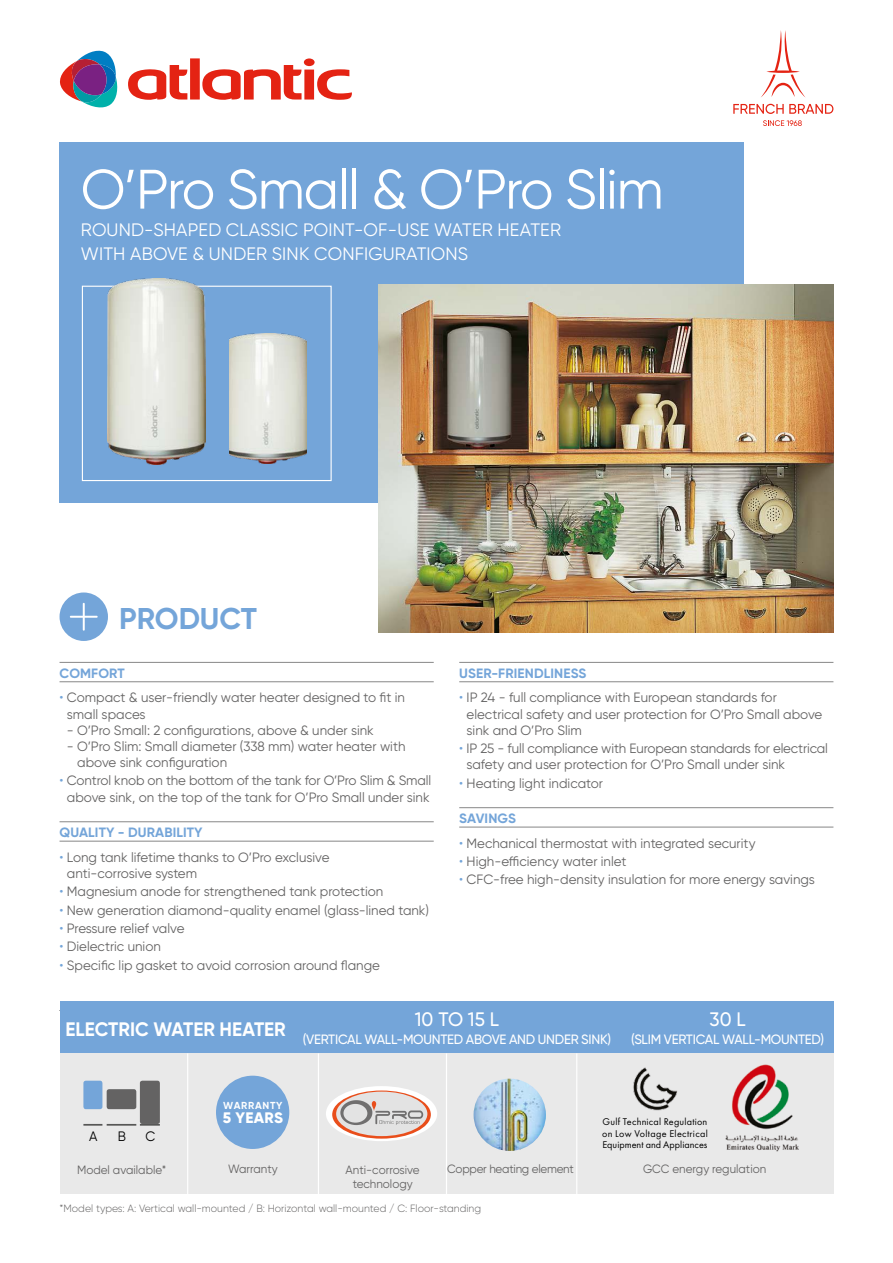
<style>
.page{position:relative;width:893px;height:1263px;background:#fff}
.page>*{position:absolute;margin:0;border:0;box-sizing:border-box;transform-origin:0 0}
.t1{font:55.5px "Gilroy";letter-spacing:-.02em;color:#fff}
.t2{font:700 30px "Gilroy";letter-spacing:-.005em;color:#74a5d9}
.t3{font:700 19.5px "Gilroy";color:#fff}
.t4{font:500 19.5px "Gilroy";color:#fff}
.t5{font:18px/24px "Gilroy";letter-spacing:.01em;color:#fff}
.t6{font:800 15.3px "Gilroy";letter-spacing:.02em;color:#fff}
.t7{font:13.65px "Gilroy";color:#000}
.t8{font:13.5px/16.2px "Gilroy";color:#646363}
.t9{font:500 13.5px "Gilroy";letter-spacing:-.02em;color:#fff}
.t10{font:700 13.5px "Gilroy";letter-spacing:.01em;color:#74a5d9}
.t11{font:12px/14.4px "Gilroy";color:#646363;text-align:center}
.t12{font:12px "Gilroy";letter-spacing:-.02em;color:#646363}
.t13{font:300 10.5px "Gilroy";color:#646363}
.t14{font:10.2px/11.2px "Futura T";letter-spacing:.015em;color:#000;text-align:justify}
.t15{font:700 10.2px "Gilroy";letter-spacing:.07em;color:#fff}
.s1{color:#74a5d9}
</style>
<div class="page">
<div style="left:60px;top:142px;width:684px;height:361px;background:#74a5d9"></div>
<svg style="left:60px;top:51px;width:58px;height:56px"></svg>
<svg style="left:128px;top:58px;width:224px;height:42px"></svg>
<svg style="left:761px;top:30px;width:45px;height:68px"></svg>
<svg style="left:733px;top:104px;width:100px;height:10px"></svg>
<svg style="left:763px;top:120px;width:39px;height:6px"></svg>
<img style="left:378px;top:285px;width:455px;height:348px">
<div style="left:82px;top:286px;width:250px;height:195px;border:1px solid #fff"></div>
<img style="left:107px;top:278px;width:99px;height:186px">
<img style="left:229px;top:333px;width:77px;height:130px">
<div style="left:60px;top:592px;width:48px;height:49px;background:#74a5d9;border-radius:50%"></div>
<svg style="left:70px;top:603px;width:28px;height:28px"></svg>
<div style="left:60px;top:1005px;width:773px;height:188px;background:#e9e9e9"></div>
<div style="left:60px;top:1001px;width:773px;height:52px;background:#74a5d9"></div>
<hr style="left:187px;top:1053px;width:1px;height:144px;background:#fff">
<hr style="left:318px;top:1053px;width:1px;height:144px;background:#fff">
<hr style="left:576px;top:1053px;width:1px;height:144px;background:#fff">
<hr style="left:446px;top:1053px;width:1px;height:144px;background:#fff">
<div style="left:216px;top:1076px;width:73px;height:73px;background:#74a5d9;border-radius:50%"></div>
<img style="left:474px;top:1079px;width:72px;height:72px;border-radius:36px">
<img style="left:633px;top:1067px;width:45px;height:44px">
<img style="left:725px;top:1064px;width:74px;height:87px">
<div style="left:140px;top:1081px;width:20px;height:43px;background:#646363;border-radius:2px"></div>
<hr style="left:140px;top:1124px;width:20px;height:2px;background:#575756">
<div style="left:107px;top:1089px;width:29px;height:20px;background:#646363;border-radius:2px"></div>
<hr style="left:107px;top:1124px;width:29px;height:2px;background:#575756">
<div style="left:83px;top:1081px;width:19px;height:28px;background:#74a5d9;border-radius:2px"></div>
<svg style="left:83px;top:1124px;width:19px;height:2px"></svg>
<div style="left:326px;top:1086px;width:111px;height:55px;background:#fff;border-radius:50%"></div>
<svg style="left:332px;top:1090px;width:99px;height:48px"></svg>
<div style="left:336px;top:1091px;width:91px;height:45px;background:#e3e3e3;border-radius:50%"></div>
<svg style="left:340px;top:1100px;width:83px;height:25px"></svg>
<hr style="left:60px;top:662px;width:374px;height:1px;background:#878787">
<hr style="left:60px;top:681px;width:374px;height:1px;background:#878787">
<hr style="left:60px;top:821px;width:374px;height:1px;background:#878787">
<hr style="left:60px;top:841px;width:374px;height:1px;background:#878787">
<hr style="left:459px;top:662px;width:374px;height:1px;background:#878787">
<hr style="left:459px;top:681px;width:374px;height:1px;background:#878787">
<hr style="left:459px;top:807px;width:374px;height:1px;background:#878787">
<hr style="left:459px;top:827px;width:374px;height:1px;background:#878787">
<h1 class="t1" style="left:81px;top:155px;width:584px">O’Pro Small &amp; O’Pro Slim</h1>
<h3 class="t5" style="left:81px;top:217px;width:482px">ROUND-SHAPED CLASSIC POINT-OF-USE WATER HEATER<br>WITH ABOVE &amp; UNDER SINK CONFIGURATIONS</h3>
<h2 class="t2" style="left:119px;top:600px;width:140px">PRODUCT</h2>
<p class="t10" style="left:60px;top:664px;width:67px">COMFORT</p>
<p class="t8" style="left:67px;top:689px;width:340px;text-indent:-7px"><span class="s1">•</span> Compact &amp; user-friendly water heater designed to fit in small spaces</p>
<p class="t8" style="left:67px;top:722px;width:308px">- O’Pro Small: 2 configurations, above &amp; under sink</p>
<p class="t8" style="left:77px;top:738px;width:330px;text-indent:-10px">- O’Pro Slim: Small diameter (338 mm) water heater with above sink configuration</p>
<p class="t8" style="left:60px;top:772px;width:373px;text-align:center"><span class="s1">•</span> Control knob on the bottom of the tank for O’Pro Slim &amp; Small above sink, on the top of the tank for O’Pro Small under sink</p>
<p class="t10" style="left:60px;top:824px;width:145px">QUALITY - DURABILITY</p>
<p class="t8" style="left:67px;top:849px;width:264px;text-indent:-7px"><span class="s1">•</span> Long tank lifetime thanks to O’Pro exclusive anti-corrosive system</p>
<p class="t8" style="left:60px;top:883px;width:325px"><span class="s1">•</span> Magnesium anode for strengthened tank protection</p>
<p class="t8" style="left:60px;top:902px;width:371px"><span class="s1">•</span> New generation diamond-quality enamel (glass-lined tank)</p>
<p class="t8" style="left:60px;top:920px;width:126px"><span class="s1">•</span> Pressure relief valve</p>
<p class="t8" style="left:60px;top:938px;width:103px"><span class="s1">•</span> Dielectric union</p>
<p class="t8" style="left:60px;top:956px;width:322px"><span class="s1">•</span> Specific lip gasket to avoid corrosion around flange</p>
<p class="t10" style="left:459px;top:664px;width:129px">USER-FRIENDLINESS</p>
<p class="t8" style="left:467px;top:689px;width:357px;text-indent:-7px"><span class="s1">•</span> IP 24 - full compliance with European standards for electrical safety and user protection for O’Pro Small above sink and O’Pro Slim</p>
<p class="t8" style="left:467px;top:740px;width:363px;text-indent:-7px"><span class="s1">•</span> IP 25 - full compliance with European standards for electrical safety and user protection for O’Pro Small under sink</p>
<p class="t8" style="left:459px;top:775px;width:145px"><span class="s1">•</span> Heating light indicator</p>
<p class="t10" style="left:459px;top:810px;width:58px">SAVINGS</p>
<p class="t8" style="left:459px;top:835px;width:298px"><span class="s1">•</span> Mechanical thermostat with integrated security</p>
<p class="t8" style="left:459px;top:853px;width:169px"><span class="s1">•</span> High-efficiency water inlet</p>
<p class="t8" style="left:459px;top:871px;width:357px"><span class="s1">•</span> CFC-free high-density insulation for more energy savings</p>
<h3 class="t3" style="left:66px;top:1017px;width:222px">ELECTRIC WATER HEATER</h3>
<h3 class="t4" style="left:415px;top:1007px;width:86px">10 TO 15 L</h3>
<p class="t9" style="left:303px;top:1031px;width:310px">(VERTICAL WALL-MOUNTED ABOVE AND UNDER SINK)</p>
<h3 class="t4" style="left:710px;top:1007px;width:38px">30 L</h3>
<p class="t9" style="left:631px;top:1031px;width:195px">(SLIM VERTICAL WALL-MOUNTED)</p>
<p class="t15" style="left:223px;top:1099px;width:61px">WARRANTY</p>
<p class="t6" style="left:223px;top:1108px;width:62px">5 YEARS</p>
<p class="t14" style="left:602px;top:1116px;width:107px">Gulf Technical Regulation on Low Voltage Electrical Equipment and Appliances</p>
<p class="t7" style="left:89px;top:1128px;width:10px">A</p>
<p class="t7" style="left:118px;top:1128px;width:10px">B</p>
<p class="t7" style="left:145px;top:1128px;width:11px">C</p>
<p class="t11" style="left:77px;top:1162px;width:91px">Model available*</p>
<p class="t11" style="left:346px;top:1162px;width:76px">Anti-corrosive technology</p>
<p class="t11" style="left:228px;top:1162px;width:51px">Warranty</p>
<p class="t12" style="left:447px;top:1161px;width:128px">Copper heating element</p>
<p class="t11" style="left:643px;top:1161px;width:125px">GCC energy regulation</p>
<p class="t13" style="left:60px;top:1201px;width:423px">*Model types: A: Vertical wall-mounted / B: Horizontal wall-mounted / C: Floor-standing</p>
</div>
